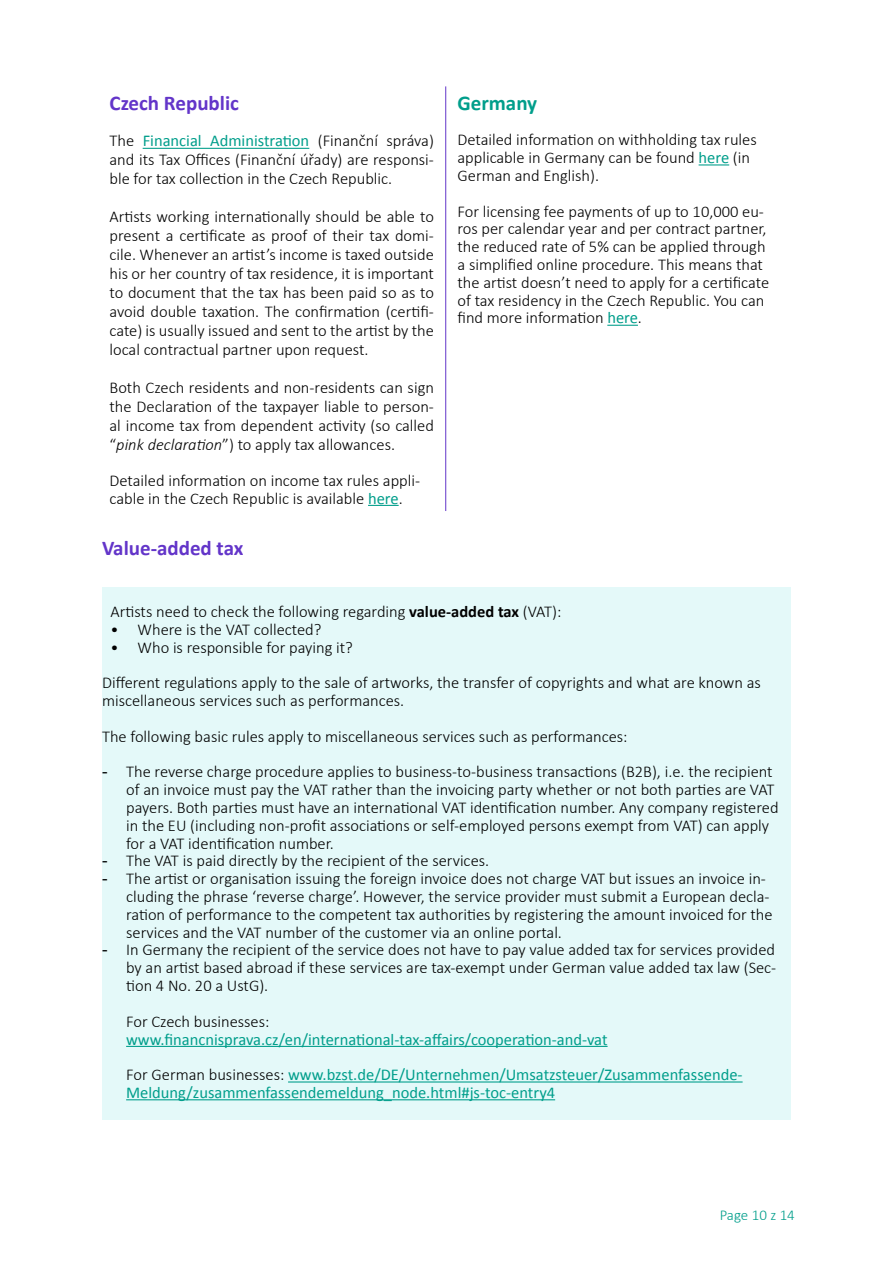
<style>
.page{position:relative;width:893px;height:1263px;background:#fff}
.page>*{position:absolute;margin:0;border:0;box-sizing:border-box;transform-origin:0 0}
.Heading_2{font:700 21px "Calibri";color:#6335c9}
.t1{font:700 21px "Calibri";color:#009e8b}
.t2{font:300 16.5px/17.9px "Calibri";color:#000}
.t3{font:16.5px/17.9px "Calibri";color:#009e8b}
.t4{font:300 15px "Calibri";color:#009e8b}
.s1{font-weight:400;color:#009e8b}
.s2{font-style:italic}
.s3{font-weight:700}
.s4{font-family:"Arial";font-weight:400}
.s5{font-weight:300;color:#000}
</style>
<div class="page">
<div style="left:102px;top:587px;width:689px;height:533px;background:#e4f9f9"></div>
<hr style="left:126px;top:1046px;width:482px;height:1px;background:#009e8b">
<hr style="left:288px;top:1081px;width:455px;height:1px;background:#009e8b">
<hr style="left:126px;top:1099px;width:429px;height:1px;background:#009e8b">
<hr style="left:445px;top:86px;width:1px;height:425px;background:#6335c9">
<hr style="left:143px;top:148px;width:166px;height:1px;background:#009e8b">
<hr style="left:368px;top:505px;width:31px;height:1px;background:#009e8b">
<hr style="left:699px;top:164px;width:30px;height:1px;background:#009e8b">
<hr style="left:607px;top:325px;width:31px;height:1px;background:#009e8b">
<p class="Heading_2" style="left:110px;top:88px;width:131px">Czech Republic</p>
<p class="t2" style="left:110px;top:131px;width:326px;line-height:19px;text-align:justify">The <span class="s1">Financial Administration</span> (Finanční správa) and its Tax Offices (Finanční úřady) are responsi&shy;ble for tax collection in the Czech Republic.</p>
<p class="t2" style="left:110px;top:207px;width:326px;line-height:18.9px;text-align:justify">Artists working internationally should be able to present a certificate as proof of their tax domi&shy;cile. Whenever an artist’s income is taxed outside his or her country of tax residence, it is important to document that the tax has been paid so as to avoid double taxation. The confirmation (certifi&shy;cate) is usually issued and sent to the artist by the local contractual partner upon request.</p>
<p class="t2" style="left:110px;top:378px;width:326px;line-height:18.9px;text-align:justify">Both Czech residents and non-residents can sign the Declaration of the taxpayer liable to person&shy;al income tax from dependent activity (so called “<span class="s2">pink declaration</span>”) to apply tax allowances.</p>
<p class="t2" style="left:110px;top:471px;width:312px">Detailed information on income tax rules appli&shy;cable in the Czech Republic is available <span class="s1">here</span>.</p>
<p class="Heading_2" style="left:102px;top:533px;width:143px">Value-added tax</p>
<p class="t1" style="left:457px;top:88px;width:81px">Germany</p>
<p class="t2" style="left:457px;top:131px;width:301px">Detailed information on withholding tax rules applicable in Germany can be found <span class="s1">here</span> (in<br>German and English).</p>
<p class="t2" style="left:457px;top:202px;width:313px">For licensing fee payments of up to 10,000 eu&shy;ros per calendar year and per contract partner, the reduced rate of 5% can be applied through a simplified online procedure. This means that the artist doesn’t need to apply for a certificate of tax residency in the Czech Republic. You can find more information <span class="s1">here</span>.</p>
<p class="t2" style="left:111px;top:602px;width:452px">Artists need to check the following regarding <span class="s3">value-added tax</span> (VAT):</p>
<p class="t2" style="left:111px;top:620px;width:212px">• Where is the VAT collected?</p>
<p class="t2" style="left:111px;top:638px;width:244px">• Who is responsible for paying it?</p>
<p class="t2" style="left:102px;top:674px;width:660px">Different regulations apply to the sale of artworks, the transfer of copyrights and what are known as miscellaneous services such as performances.</p>
<p class="t2" style="left:102px;top:727px;width:527px">The following basic rules apply to miscellaneous services such as performances:</p>
<p class="t2" style="left:126px;top:763px;width:654px;text-indent:-24px"><span class="s4">-</span> The reverse charge procedure applies to business-to-business transactions (B2B), i.e. the recipient of an invoice must pay the VAT rather than the invoicing party whether or not both parties are VAT payers. Both parties must have an international VAT identification number. Any company registered in the EU (including non-profit associations or self-employed persons exempt from VAT) can apply for a VAT identification number.</p>
<p class="t2" style="left:102px;top:852px;width:389px"><span class="s4">-</span> The VAT is paid directly by the recipient of the services.</p>
<p class="t2" style="left:126px;top:870px;width:648px;text-indent:-24px"><span class="s4">-</span> The artist or organisation issuing the foreign invoice does not charge VAT but issues an invoice in&shy;cluding the phrase ‘reverse charge’. However, the service provider must submit a European decla&shy;ration of performance to the competent tax authorities by registering the amount invoiced for the services and the VAT number of the customer via an online portal.</p>
<p class="t2" style="left:126px;top:941px;width:652px;text-align:justify;text-indent:-24px"><span class="s4">-</span> In Germany the recipient of the service does not have to pay value added tax for services provided by an artist based abroad if these services are tax-exempt under German value added tax law (Sec&shy;tion 4 No. 20 a UstG).</p>
<p class="t3" style="left:126px;top:1012px;width:483px"><span class="s5">For Czech businesses: </span>www.financnisprava.cz/en/international-tax-affairs/cooperation-and-vat</p>
<p class="t3" style="left:126px;top:1065px;width:618px"><span class="s5">For German businesses:</span> www.bzst.de/DE/Unternehmen/Umsatzsteuer/Zusammenfassende-<br>Meldung/zusammenfassendemeldung_node.html#js-toc-entry4</p>
<p class="t4" style="left:720px;top:1206px;width:77px">Page 10 z 14</p>
</div>
